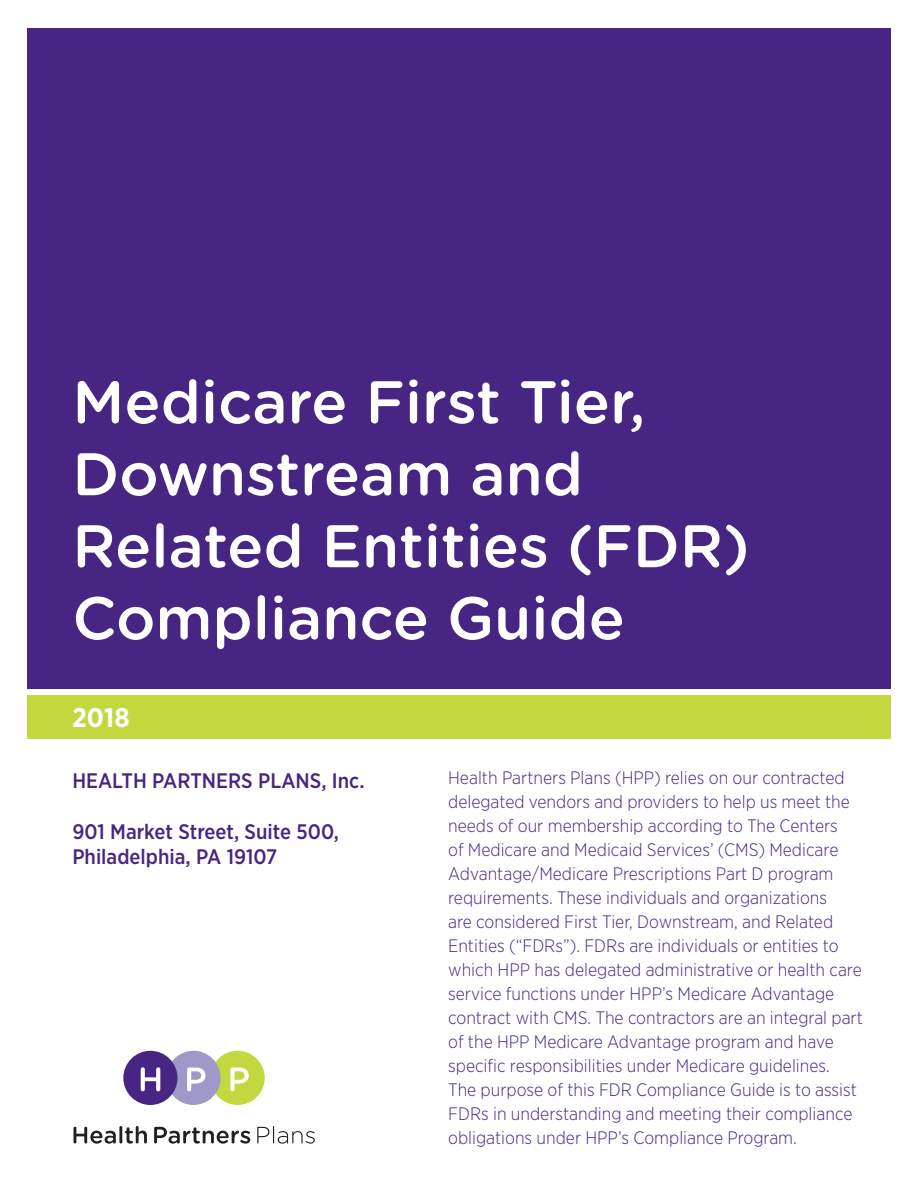
<style>
.page{position:relative;width:918px;height:1188px;background:#fff}
.page>*{position:absolute;margin:0;border:0;box-sizing:border-box;transform-origin:0 0}
.t1{font:500 60px/72px "Gotham Rounded";color:#fff}
.t2{font:700 27px "Gotham Narrow";color:#fff}
.t3{font:500 21px/25.2px "Gotham Narrow";color:#472683}
.t4{font:300 18px/24px "Gotham Narrow";color:#472683}
</style>
<div class="page">
<div style="left:27px;top:28px;width:864px;height:660px;background:#472683"></div>
<div style="left:27px;top:696px;width:864px;height:43px;background:#c2d83f"></div>
<svg style="left:74px;top:1127px;width:42px;height:17px"></svg>
<hr style="left:119px;top:1126px;width:3px;height:17px;background:#231f20">
<svg style="left:125px;top:1126px;width:22px;height:18px"></svg>
<svg style="left:154px;top:1127px;width:96px;height:17px"></svg>
<svg style="left:257px;top:1126px;width:58px;height:18px"></svg>
<svg style="left:123px;top:1051px;width:142px;height:54px"></svg>
<h1 class="t1" style="left:72px;top:363px;width:679px">Medicare First Tier,<br>Downstream and<br>Related Entities (FDR)<br>Compliance Guide</h1>
<h2 class="t2" style="left:72px;top:700px;width:59px">2018</h2>
<p class="t3" style="left:72px;top:768px;width:294px">HEALTH PARTNERS PLANS, Inc.</p>
<p class="t3" style="left:72px;top:818px;width:268px">901 Market Street, Suite 500,<br>Philadelphia, PA 19107</p>
<p class="t4" style="left:448px;top:766px;width:416px">Health Partners Plans (HPP) relies on our contracted delegated vendors and providers to help us meet the needs of our membership according to The Centers<br>of Medicare and Medicaid Services’ (CMS) Medicare Advantage/Medicare Prescriptions Part D program requirements. These individuals and organizations<br>are considered First Tier, Downstream, and Related Entities (“FDRs”). FDRs are individuals or entities to which HPP has delegated administrative or health care service functions under HPP’s Medicare Advantage contract with CMS. The contractors are an integral part of the HPP Medicare Advantage program and have specific responsibilities under Medicare guidelines.<br>The purpose of this FDR Compliance Guide is to assist FDRs in understanding and meeting their compliance obligations under HPP’s Compliance Program.</p>
</div>
